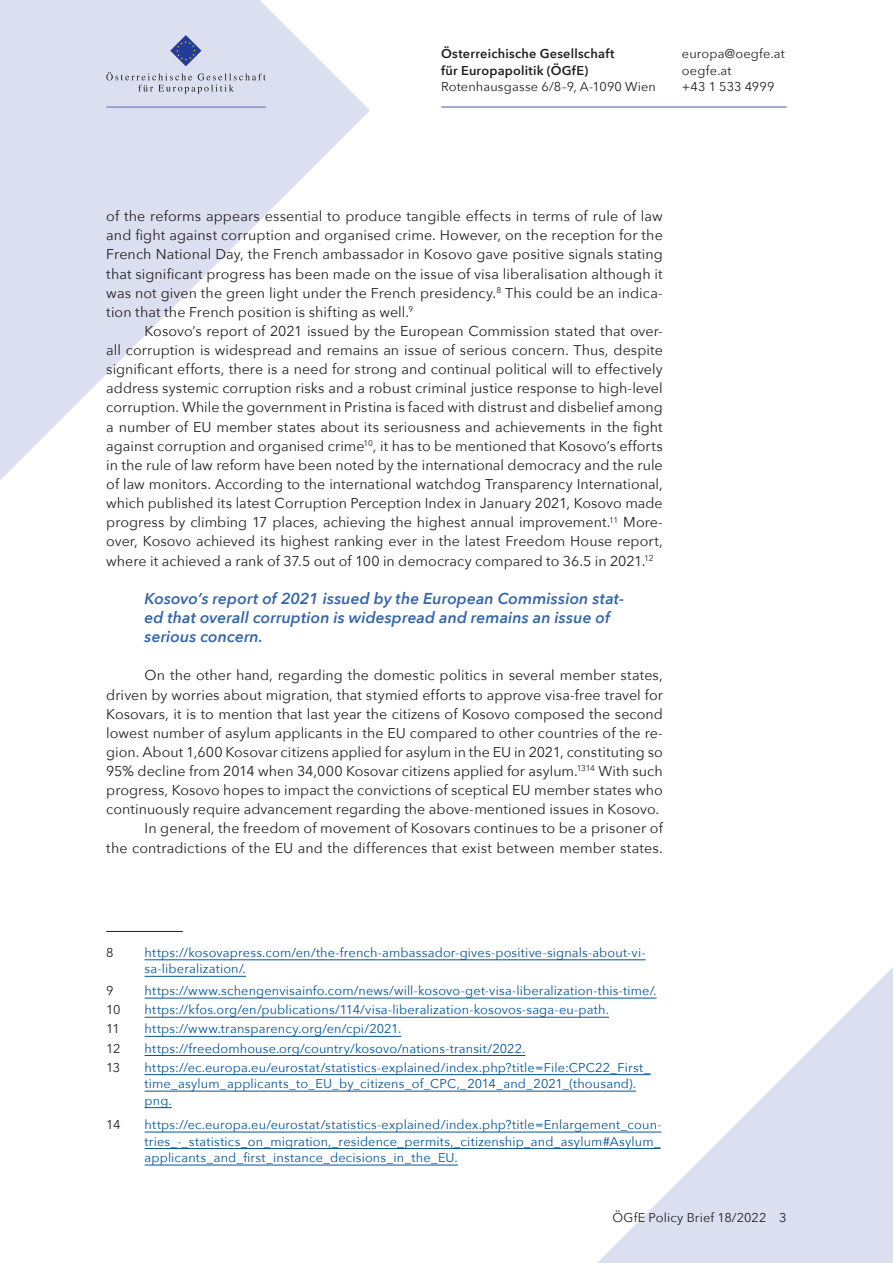
<style>
.page{position:relative;width:893px;height:1263px;background:#fff}
.page>*{position:absolute;margin:0;border:0;box-sizing:border-box;transform-origin:0 0}
.Zitat{font:italic 600 15.75px/19.2px "Avenir Next";letter-spacing:.005em;color:#3565a9}
.p_einzug{font:14.25px/19.2px "Avenir Next";letter-spacing:.005em;color:#231f20;text-align:justify}
.Fußnoten{font:12.75px/16.5px "Avenir Next";letter-spacing:.01em;color:#01549d}
.p{font:12.75px "Avenir Next";letter-spacing:.01em;color:#231f20}
.p-2{font:600 12.75px/16.5px "Avenir Next";letter-spacing:.02em;color:#231f20}
.Fußnoten-2{font:12.75px "Avenir Next";letter-spacing:-.055em;color:#231f20}
</style>
<div class="page">
<svg style="left:0;top:0;width:370px;height:480px;fill:#dbdfef"></svg>
<svg style="left:592px;top:959px;width:301px;height:304px"></svg>
<svg style="left:170px;top:35px;width:31px;height:31px"></svg>
<svg style="left:106px;top:72px;width:160px;height:22px;background:#c9cddb"></svg>
<hr style="left:441px;top:106px;width:346px;height:2px;background:#8493c4">
<hr style="left:106px;top:106px;width:160px;height:2px;background:#8493c4">
<hr style="left:106px;top:931px;width:77px;height:1px;background:#231f20">
<hr style="left:145px;top:959px;width:500px;height:1px;background:#01549d">
<hr style="left:145px;top:976px;width:101px;height:1px;background:#01549d">
<hr style="left:145px;top:998px;width:512px;height:1px;background:#01549d">
<hr style="left:145px;top:1017px;width:464px;height:1px;background:#01549d">
<hr style="left:145px;top:1036px;width:256px;height:1px;background:#01549d">
<hr style="left:145px;top:1055px;width:380px;height:1px;background:#01549d">
<hr style="left:145px;top:1074px;width:505px;height:1px;background:#01549d">
<hr style="left:145px;top:1091px;width:491px;height:1px;background:#01549d">
<svg style="left:145px;top:1107px;width:27px;height:1px"></svg>
<hr style="left:145px;top:1132px;width:516px;height:1px;background:#01549d">
<hr style="left:145px;top:1148px;width:516px;height:1px;background:#01549d">
<hr style="left:145px;top:1165px;width:313px;height:1px;background:#01549d">
<p class="p-2" style="left:441px;top:45px;width:175px">Österreichische Gesellschaft für Europapolitik (ÖGfE)</p>
<p class="p" style="left:441px;top:76px;width:216px">Rotenhausgasse 6/8–9, A-1090 Wien</p>
<p class="p" style="left:682px;top:43px;width:104px">europa@oegfe.at</p>
<p class="p" style="left:682px;top:60px;width:51px">oegfe.at</p>
<p class="p" style="left:682px;top:76px;width:94px">+43 1 533 4999</p>
<p class="p_einzug" style="left:106px;top:206px;width:558px">of the reforms appears essential to produce tangible effects in terms of rule of law and fight against corruption and organised crime. However, on the reception for the French National Day, the French ambassador in Kosovo gave positive signals stating that significant progress has been made on the issue of visa liberalisation although it was not given the green light under the French presidency.<sup>8</sup> This could be an indica&shy;tion that the French position is shifting as well.<sup>9</sup></p>
<p class="p_einzug" style="left:106px;top:321px;width:558px;text-indent:38px">Kosovo’s report of 2021 issued by the European Commission stated that over&shy;all corruption is widespread and remains an issue of serious concern. Thus, despite significant efforts, there is a need for strong and continual political will to effectively address systemic corruption risks and a robust criminal justice response to high-level corruption. While the government in Pristina is faced with distrust and disbelief among a number of EU member states about its seriousness and achievements in the fight against corruption and organised crime<sup>10</sup>, it has to be mentioned that Kosovo’s efforts in the rule of law reform have been noted by the international democracy and the rule of law monitors. According to the international watchdog Transparency International, which published its latest Corruption Perception Index in January 2021, Kosovo made progress by climbing 17 places, achieving the highest annual improvement.<sup>11</sup> More&shy;over, Kosovo achieved its highest ranking ever in the latest Freedom House report, where it achieved a rank of 37.5 out of 100 in democracy compared to 36.5 in 2021.<sup>12</sup></p>
<p class="Zitat" style="left:145px;top:588px;width:481px">Kosovo’s report of 2021 issued by the European Commission stat&shy;ed that overall corruption is widespread and remains an issue of serious concern.</p>
<p class="p_einzug" style="left:106px;top:665px;width:558px;text-indent:38px">On the other hand, regarding the domestic politics in several member states, driven by worries about migration, that stymied efforts to approve visa-free travel for Kosovars, it is to mention that last year the citizens of Kosovo composed the second lowest number of asylum applicants in the EU compared to other countries of the re&shy;gion. About 1,600 Kosovar citizens applied for asylum in the EU in 2021, constituting so 95% decline from 2014 when 34,000 Kosovar citizens applied for asylum.<sup>1314</sup> With such progress, Kosovo hopes to impact the convictions of sceptical EU member states who continuously require advancement regarding the above-mentioned issues in Kosovo.</p>
<p class="p_einzug" style="left:106px;top:818px;width:558px;text-align:right">In general, the freedom of movement of Kosovars continues to be a prisoner of<br>the contradictions of the EU and the differences that exist between member states.</p>
<p class="Fußnoten-2" style="left:106px;top:941px;width:9px">8</p>
<p class="Fußnoten" style="left:145px;top:943px;width:502px">https://kosovapress.com/en/the-french-ambassador-gives-positive-signals-about-vi&shy;sa-liberalization/.</p>
<p class="Fußnoten-2" style="left:106px;top:980px;width:9px">9</p>
<p class="Fußnoten" style="left:145px;top:982px;width:513px">https://www.schengenvisainfo.com/news/will-kosovo-get-visa-liberalization-this-time/.</p>
<p class="Fußnoten-2" style="left:106px;top:999px;width:16px">10</p>
<p class="Fußnoten" style="left:145px;top:1001px;width:466px">https://kfos.org/en/publications/114/visa-liberalization-kosovos-saga-eu-path.</p>
<p class="Fußnoten-2" style="left:106px;top:1018px;width:15px">11</p>
<p class="Fußnoten" style="left:145px;top:1020px;width:258px">https://www.transparency.org/en/cpi/2021.</p>
<p class="Fußnoten-2" style="left:106px;top:1037px;width:16px">12</p>
<p class="Fußnoten" style="left:145px;top:1039px;width:382px">https://freedomhouse.org/country/kosovo/nations-transit/2022.</p>
<p class="Fußnoten-2" style="left:106px;top:1056px;width:16px">13</p>
<p class="Fußnoten" style="left:145px;top:1058px;width:507px">https://ec.europa.eu/eurostat/statistics-explained/index.php?title=File:CPC22_First_ time_asylum_applicants_to_EU_by_citizens_of_CPC,_2014_and_2021_(thousand). png.</p>
<p class="Fußnoten-2" style="left:106px;top:1114px;width:16px">14</p>
<p class="Fußnoten" style="left:145px;top:1116px;width:518px;text-align:justify">https://ec.europa.eu/eurostat/statistics-explained/index.php?title=Enlargement_coun&shy;tries_-_statistics_on_migration,_residence_permits,_citizenship_and_asylum#Asylum_ applicants_and_first_instance_decisions_in_the_EU.</p>
<p class="p" style="left:613px;top:1206px;width:176px">ÖGfE Policy Brief 18/2022 3</p>
</div>
